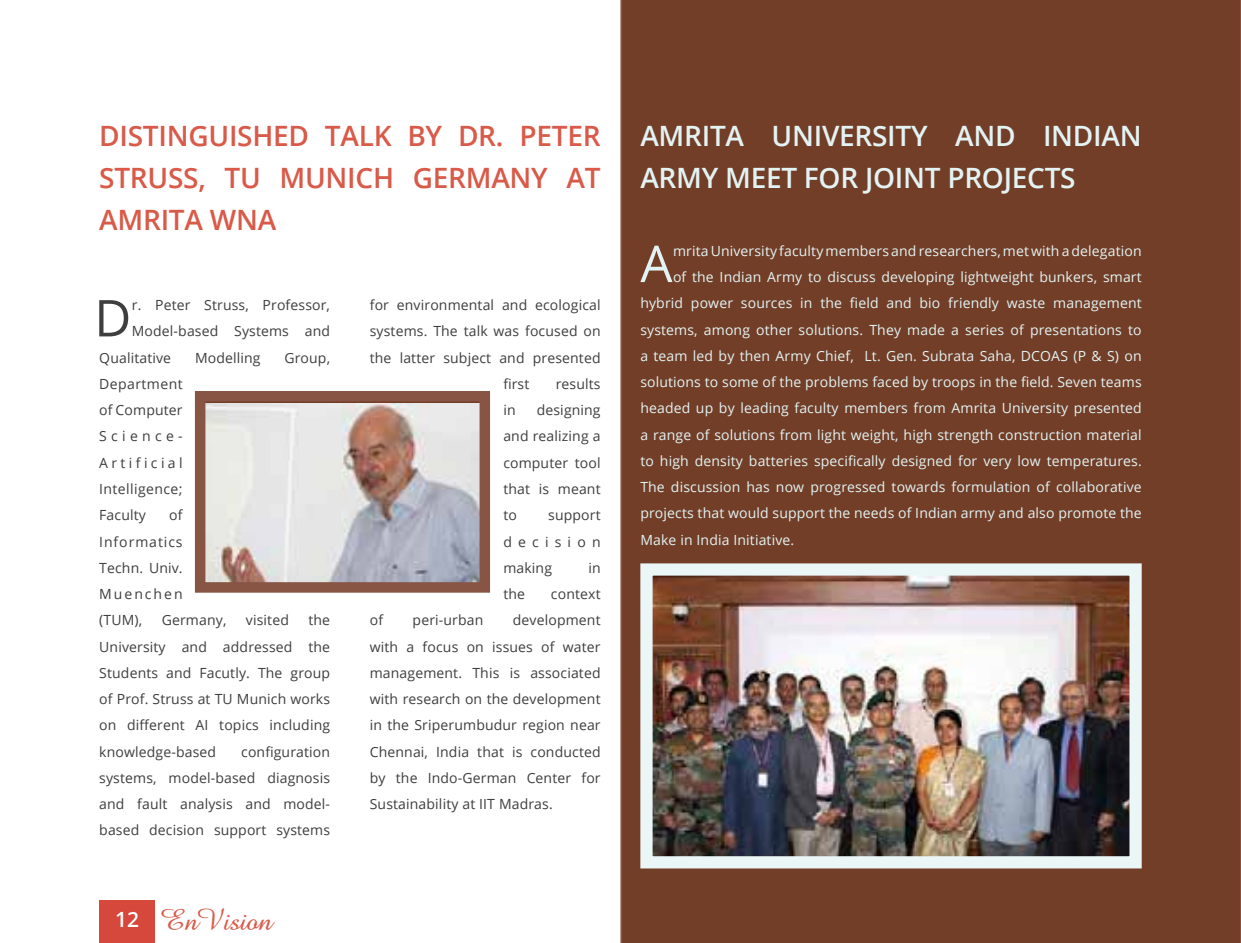
<style>
.page{position:relative;width:1241px;height:943px;background:#fff}
.page>*{position:absolute;margin:0;border:0;box-sizing:border-box;transform-origin:0 0}
.body{font:50.75px "Open Sans";color:#e3f3f3}
.t1{font:50.75px "Open Sans";color:#3e3e3f}
.t2{font:600 28px/42px "Open Sans";letter-spacing:-.01em;color:#d95a49;text-align:justify}
.t3{font:600 28px/42px "Open Sans";letter-spacing:-.01em;color:#e3f3f3}
.t4{font:600 21px "Open Sans";color:#fff}
.t5{font:19.25px "Abbeyline";letter-spacing:-.01em;color:#d95a49}
.t6{font:14px/26.2px "Open Sans";letter-spacing:.01em;color:#3e3e3f;text-align:justify}
.body-2{font:14px "Open Sans";letter-spacing:.01em;color:#e3f3f3}
</style>
<div class="page">
<div style="left:620px;top:0;width:620px;height:943px;background:#723e28"></div>
<img style="left:206px;top:403px;width:273px;height:178px">
<div style="left:195px;top:391px;width:295px;height:201px;border:10px solid #854"></div>
<img style="left:653px;top:576px;width:475px;height:279px">
<div style="left:640px;top:563px;width:501px;height:305px;border:12px solid #ebf6f6"></div>
<div style="left:99px;top:900px;width:56px;height:43px;background:#d6473c"></div>
<p class="t2" style="left:99px;top:114px;width:503px">DISTINGUISHED TALK BY DR. PETER STRUSS, TU MUNICH GERMANY AT AMRITA WNA</p>
<p class="t3" style="left:640px;top:114px;width:503px">AMRITA UNIVERSITY AND INDIAN<br>ARMY MEET FOR JOINT PROJECTS</p>
<p class="body" style="left:640px;top:229px;width:34px">A</p>
<p class="body-2" style="left:673px;top:241px;width:470px">mrita University faculty members and researchers, met with a delegation</p>
<p class="body-2" style="left:673px;top:267px;width:470px">of the Indian Army to discuss developing lightweight bunkers, smart</p>
<p class="body-2" style="left:640px;top:294px;width:503px">hybrid power sources in the field and bio friendly waste management</p>
<p class="body-2" style="left:640px;top:320px;width:503px">systems, among other solutions. They made a series of presentations to</p>
<p class="body-2" style="left:640px;top:346px;width:503px">a team led by then Army Chief, Lt. Gen. Subrata Saha, DCOAS (P &amp; S) on</p>
<p class="body-2" style="left:640px;top:372px;width:503px">solutions to some of the problems faced by troops in the field. Seven teams</p>
<p class="body-2" style="left:640px;top:399px;width:503px">headed up by leading faculty members from Amrita University presented</p>
<p class="body-2" style="left:640px;top:425px;width:503px">a range of solutions from light weight, high strength construction material</p>
<p class="body-2" style="left:640px;top:451px;width:503px">to high density batteries specifically designed for very low temperatures.</p>
<p class="body-2" style="left:640px;top:477px;width:503px">The discussion has now progressed towards formulation of collaborative</p>
<p class="body-2" style="left:640px;top:504px;width:503px">projects that would support the needs of Indian army and also promote the</p>
<p class="body-2" style="left:640px;top:530px;width:155px">Make in India Initiative.</p>
<p class="t1" style="left:94px;top:283px;width:39px">D</p>
<p class="t6" style="left:132px;top:291px;width:200px">r. Peter Struss, Professor,</p>
<p class="t6" style="left:370px;top:291px;width:232px">for environmental and ecological</p>
<p class="t6" style="left:370px;top:318px;width:232px">systems. The talk was focused on</p>
<p class="t6" style="left:370px;top:344px;width:232px">the latter subject and presented</p>
<p class="t6" style="left:503px;top:370px;width:28px">first</p>
<p class="t6" style="left:555px;top:370px;width:46px">results</p>
<p class="t6" style="left:503px;top:396px;width:14px">in</p>
<p class="t6" style="left:132px;top:318px;width:200px">Model-based Systems and</p>
<p class="t6" style="left:99px;top:344px;width:73px">Qualitative</p>
<p class="t6" style="left:195px;top:344px;width:67px">Modelling</p>
<p class="t6" style="left:284px;top:344px;width:47px">Group,</p>
<p class="t6" style="left:99px;top:370px;width:85px">Department of Computer Science-Artificial Intelligence; Faculty</p>
<p class="t6" style="left:503px;top:396px;width:99px;text-indent:33px">designing and realizing a computer tool that is meant to</p>
<p class="t6" style="left:99px;top:501px;width:85px;text-indent:70px">of Informatics Techn. Univ.<br>Muenchen (TUM),</p>
<p class="t6" style="left:503px;top:501px;width:99px;text-indent:45px">support decision making</p>
<p class="t6" style="left:588px;top:554px;width:14px">in</p>
<p class="t6" style="left:503px;top:580px;width:23px">the</p>
<p class="t6" style="left:551px;top:580px;width:51px">context</p>
<p class="t6" style="left:370px;top:606px;width:15px">of</p>
<p class="t6" style="left:412px;top:606px;width:72px">peri-urban</p>
<p class="t6" style="left:99px;top:606px;width:232px;text-indent:209px">the University and addressed the Students and Facutly. The group of Prof. Struss at TU Munich works on different AI topics including knowledge-based</p>
<p class="t6" style="left:162px;top:606px;width:66px">Germany,</p>
<p class="t6" style="left:246px;top:606px;width:44px">visited</p>
<p class="t6" style="left:370px;top:606px;width:232px;text-indent:143px">development with a focus on issues of water management. This is associated with research on the development in the Sriperumbudur region near Chennai, India that is conducted by the Indo-German Center for Sustainability at IIT Madras.</p>
<p class="t6" style="left:99px;top:738px;width:232px;text-indent:142px">configuration systems, model-based diagnosis and fault analysis and model&shy;based decision support systems</p>
<p class="t4" style="left:115px;top:905px;width:25px">12</p>
<p class="t5" style="left:161px;top:912px;width:112px">EnVision</p>
</div>
